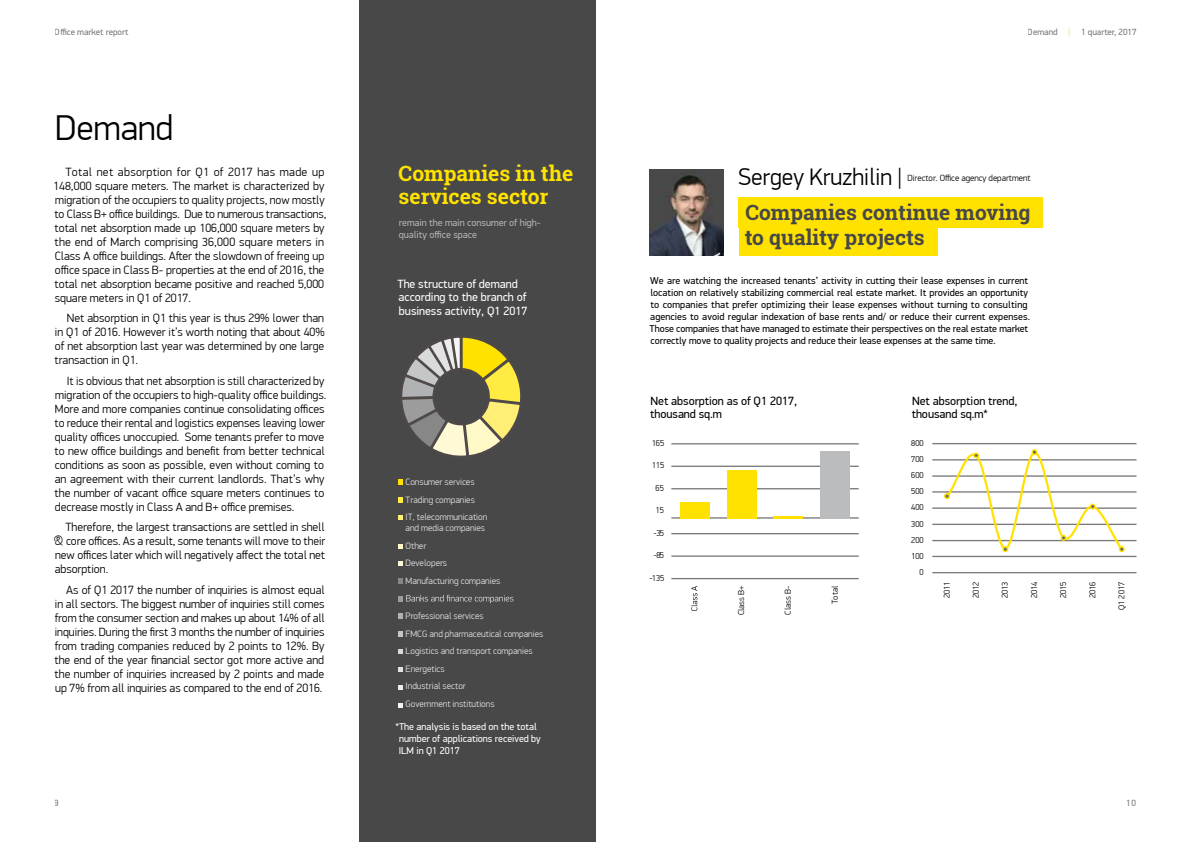
<style>
.page{position:relative;width:1191px;height:842px;background:#fff}
.page>*{position:absolute;margin:0;border:0;box-sizing:border-box;transform-origin:0 0}
.t1{font:300 36px "PF Din Display Pro";color:#000}
.t2{font:300 24px "PF Din Display Pro";color:#000}
.t3{font:700 21.1px/23px "Roboto Slab";color:#ffe200}
.t4{font:700 21px/25.2px "Roboto Slab";color:#484848}
.t5{font:300 12px/14px "PF Din Display Pro";color:#000;text-align:justify}
.t6{font:12px/13.3px "PF Din Display Pro";color:#000}
.t7{font:12px/13.3px "PF Din Display Pro";color:#fff}
.t8{font:10px/12px "PF Din Display Pro";color:#000}
.t9{font:10px/12px "PF Din Display Pro";color:#fff}
.t10{font:10px/12px "PF Din Display Pro";color:#b2b2b2}
.t11{font:300 9.3px/17.6px "PF Din Display Pro";color:#e3e3e3}
.t12{font:9px "PF Din Display Pro";color:#777}
.t13{font:300 9px "PF Din Display Pro";color:#000}
.t14{font:300 8.6px "PF Din Display Pro";color:#000}
.t15{font:300 8.5px "PF Din Display Pro";color:#000}
.s1{color:#ffe200}
</style>
<div class="page">
<div style="left:359px;top:0;width:236px;height:842px;background:#484848"></div>
<img style="left:650px;top:170px;width:73px;height:86px">
<div style="left:738px;top:197px;width:305px;height:31px;background:#ffe200"></div>
<div style="left:738px;top:225px;width:199px;height:31px;background:#ffe200"></div>
<hr style="left:671px;top:517px;width:187px;height:2px;background:#7a7a7a">
<hr style="left:671px;top:443px;width:187px;height:1px;background:#7a7a7a">
<hr style="left:671px;top:466px;width:187px;height:1px;background:#7a7a7a">
<hr style="left:671px;top:488px;width:187px;height:1px;background:#7a7a7a">
<hr style="left:671px;top:533px;width:187px;height:1px;background:#7a7a7a">
<hr style="left:671px;top:555px;width:187px;height:2px;background:#7a7a7a">
<hr style="left:671px;top:578px;width:187px;height:1px;background:#7a7a7a">
<div style="left:680px;top:502px;width:29px;height:16px;background:#ffe200"></div>
<div style="left:727px;top:470px;width:29px;height:48px;background:#ffe200"></div>
<hr style="left:773px;top:516px;width:30px;height:2px;background:#ffe200">
<div style="left:820px;top:451px;width:30px;height:67px;background:#bbbcbd"></div>
<svg style="left:691px;top:586px;width:6px;height:25px"></svg>
<hr style="left:932px;top:443px;width:204px;height:1px;background:#7a7a7a">
<hr style="left:932px;top:459px;width:204px;height:1px;background:#7a7a7a">
<hr style="left:932px;top:475px;width:204px;height:2px;background:#7a7a7a">
<hr style="left:932px;top:491px;width:204px;height:2px;background:#7a7a7a">
<hr style="left:932px;top:507px;width:204px;height:2px;background:#7a7a7a">
<hr style="left:932px;top:524px;width:204px;height:1px;background:#7a7a7a">
<hr style="left:932px;top:540px;width:204px;height:1px;background:#7a7a7a">
<hr style="left:932px;top:556px;width:204px;height:1px;background:#7a7a7a">
<hr style="left:932px;top:572px;width:204px;height:1px;background:#7a7a7a">
<svg style="left:944px;top:449px;width:180px;height:103px"></svg>
<svg style="left:398px;top:480px;width:5px;height:5px"></svg>
<svg style="left:398px;top:497px;width:5px;height:5px"></svg>
<svg style="left:398px;top:515px;width:5px;height:5px"></svg>
<svg style="left:398px;top:544px;width:5px;height:5px"></svg>
<svg style="left:398px;top:561px;width:5px;height:5px"></svg>
<svg style="left:398px;top:579px;width:5px;height:5px"></svg>
<svg style="left:398px;top:595px;width:115px;height:8px"></svg>
<svg style="left:398px;top:614px;width:5px;height:5px"></svg>
<svg style="left:398px;top:631px;width:5px;height:5px"></svg>
<svg style="left:398px;top:649px;width:5px;height:5px"></svg>
<svg style="left:398px;top:667px;width:5px;height:4px"></svg>
<svg style="left:398px;top:685px;width:5px;height:5px"></svg>
<svg style="left:398px;top:703px;width:5px;height:4px"></svg>
<svg style="left:402px;top:337px;width:119px;height:119px"></svg>
<p class="t12" style="left:55px;top:27px;width:75px">Office market report</p>
<h1 class="t1" style="left:55px;top:108px;width:119px">Demand</h1>
<p class="t5" style="left:53px;top:165px;width:275px;text-align:left;text-indent:12px">Total net absorption for Q1 of 2017 has made up 148,000 square meters. The market is characterized by migration of the occupiers to quality projects, now mostly to Class B+ office buildings. Due to numerous transactions, total net absorption made up 106,000 square meters by the end of March comprising 36,000 square meters in Class A office buildings. After the slowdown of freeing up office space in Class B- properties at the end of 2016, the total net absorption became positive and reached 5,000 square meters in Q1 of 2017.</p>
<p class="t5" style="left:55px;top:311px;width:272px;text-indent:12px">Net absorption in Q1 this year is thus 29% lower than in Q1 of 2016. However it’s worth noting that about 40% of net absorption last year was determined by one large transaction in Q1.</p>
<p class="t5" style="left:55px;top:374px;width:273px;text-align:left;text-indent:12px">It is obvious that net absorption is still characterized by migration of the occupiers to high-quality office buildings.<br>More and more companies continue consolidating offices to reduce their rental and logistics expenses leaving lower quality offices unoccupied. Some tenants prefer to move to new office buildings and benefit from better technical conditions as soon as possible, even without coming to an agreement with their current landlords. That’s why the number of vacant office square meters continues to decrease mostly in Class A and B+ office premises.</p>
<p class="t5" style="left:54px;top:520px;width:273px;text-indent:11px">Therefore, the largest transactions are settled in shell &amp; core offices. As a result, some tenants will move to their new offices later which will negatively affect the total net absorption.</p>
<p class="t5" style="left:55px;top:583px;width:272px;text-indent:12px">As of Q1 2017 the number of inquiries is almost equal in all sectors. The biggest number of inquiries still comes from the consumer section and makes up about 14% of all inquiries. During the first 3 months the number of inquiries from trading companies reduced by 2 points to 12%. By the end of the year financial sector got more active and the number of inquiries increased by 2 points and made up 7% from all inquiries as compared to the end of 2016.</p>
<p class="t12" style="left:55px;top:798px;width:6px">9</p>
<h3 class="t3" style="left:398px;top:161px;width:176px">Companies in the services sector</h3>
<p class="t10" style="left:399px;top:216px;width:144px">remain the main consumer of high&shy;quality office space</p>
<p class="t7" style="left:397px;top:277px;width:132px">The structure of demand according to the branch of business activity, Q1 2017</p>
<p class="t11" style="left:405px;top:473px;width:83px">Consumer services<br>Trading companies<br>IT, telecommunication</p>
<p class="t11" style="left:405px;top:519px;width:96px">and media companies<br>Other<br>Developers<br>Manufacturing companies</p>
<p class="t11" style="left:405px;top:607px;width:139px">Professional services<br>FMCG and pharmaceutical companies<br>Logistics and transport companies<br>Energetics<br>Industrial sector<br>Government institutions</p>
<p class="t9" style="left:399px;top:720px;width:144px;text-indent:-3px">*The analysis is based on the total number of applications received by<br>ILM in Q1 2017</p>
<p class="t12" style="left:1027px;top:27px;width:110px">Demand <span class="s1">|</span> 1 quarter, 2017</p>
<h2 class="t2" style="left:738px;top:163px;width:165px">Sergey Kruzhilin |</h2>
<p class="t13" style="left:907px;top:173px;width:125px">Director. Office agency department</p>
<h3 class="t4" style="left:744px;top:199px;width:287px">Companies continue moving to quality projects</h3>
<p class="t8" style="left:649px;top:275px;width:382px">We are watching the increased tenants’ activity in cutting their lease expenses in current location on relatively stabilizing commercial real estate market. It provides an opportunity to companies that prefer optimizing their lease expenses without turning to consulting agencies to avoid regular indexation of base rents and/ or reduce their current expenses.<br>Those companies that have managed to estimate their perspectives on the real estate market correctly move to quality projects and reduce their lease expenses at the same time.</p>
<p class="t6" style="left:650px;top:394px;width:148px">Net absorption as of Q1 2017, thousand sq.m</p>
<p class="t6" style="left:911px;top:394px;width:107px">Net absorption trend, thousand sq.m*</p>
<p class="t14" style="left:652px;top:438px;width:14px">165</p>
<p class="t15" style="left:911px;top:438px;width:14px">800</p>
<p class="t14" style="left:652px;top:460px;width:14px">115</p>
<p class="t15" style="left:911px;top:454px;width:14px">700</p>
<p class="t15" style="left:911px;top:470px;width:14px">600</p>
<p class="t14" style="left:655px;top:483px;width:10px">65</p>
<p class="t15" style="left:911px;top:486px;width:14px">500</p>
<p class="t14" style="left:655px;top:505px;width:10px">15</p>
<p class="t15" style="left:911px;top:503px;width:14px">400</p>
<p class="t15" style="left:911px;top:519px;width:14px">300</p>
<p class="t14" style="left:653px;top:528px;width:12px">-35</p>
<p class="t15" style="left:911px;top:535px;width:14px">200</p>
<p class="t14" style="left:653px;top:550px;width:12px">-85</p>
<p class="t15" style="left:911px;top:551px;width:14px">100</p>
<p class="t14" style="left:649px;top:573px;width:16px">-135</p>
<p class="t14" style="left:736px;top:615px;width:31px;rotate:-90deg">Class B+</p>
<p class="t14" style="left:783px;top:614px;width:30px;rotate:-90deg">Class B-</p>
<p class="t14" style="left:830px;top:604px;width:20px;rotate:-90deg">Total</p>
<p class="t15" style="left:919px;top:568px;width:6px">0</p>
<p class="t15" style="left:942px;top:598px;width:18px;rotate:-90deg">2011</p>
<p class="t15" style="left:971px;top:598px;width:18px;rotate:-90deg">2012</p>
<p class="t15" style="left:1000px;top:598px;width:18px;rotate:-90deg">2013</p>
<p class="t15" style="left:1029px;top:598px;width:18px;rotate:-90deg">2014</p>
<p class="t15" style="left:1058px;top:598px;width:18px;rotate:-90deg">2015</p>
<p class="t15" style="left:1087px;top:598px;width:18px;rotate:-90deg">2016</p>
<p class="t15" style="left:1116px;top:610px;width:29px;rotate:-90deg">Q1 2017</p>
<p class="t12" style="left:1127px;top:798px;width:10px">10</p>
</div>
